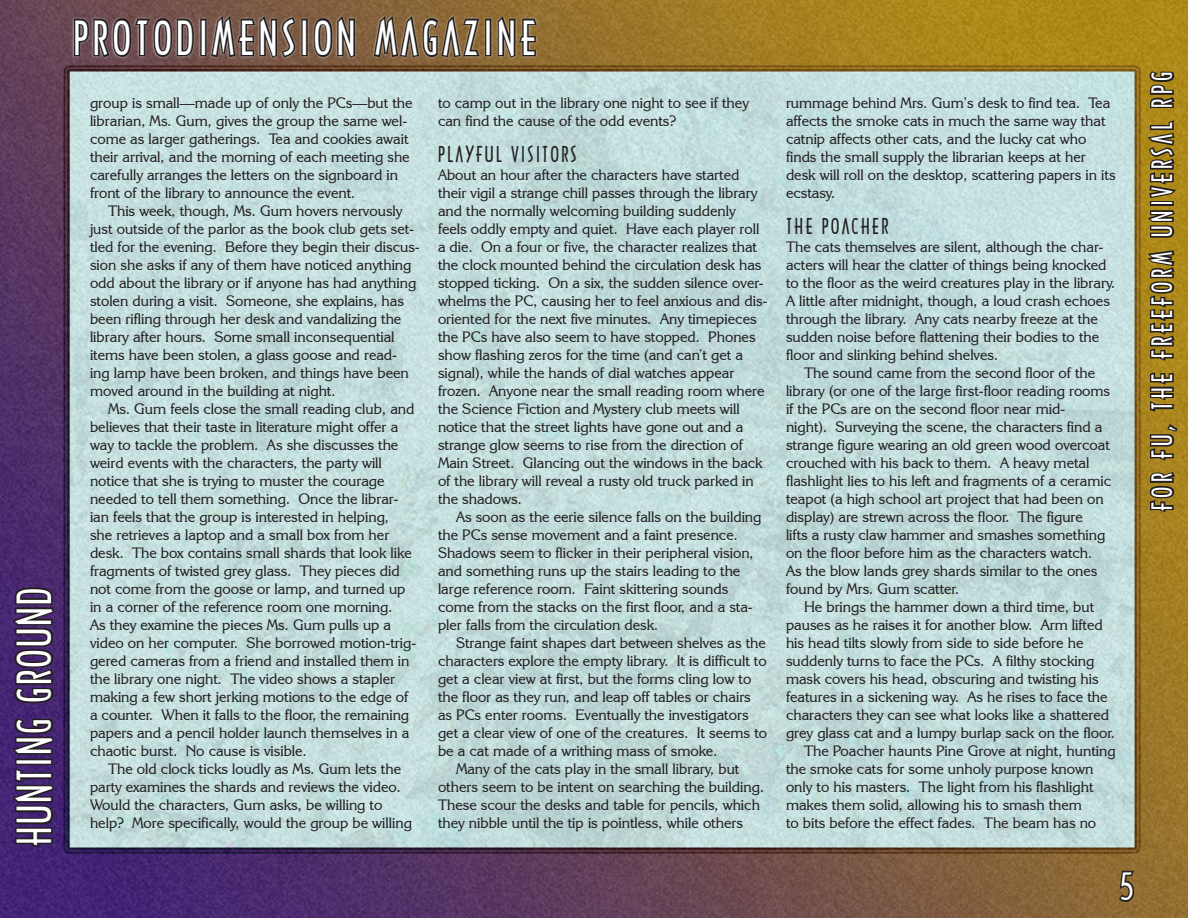
<style>
.page{position:relative;width:1188px;height:918px;background:#fff}
.page>*{position:absolute;margin:0;border:0;box-sizing:border-box;transform-origin:0 0}
.Running_Article{font:45px "Arcitectura";letter-spacing:.1em;color:#fff}
.Page_Number{font:36px "Arcitectura";color:#fff}
.Running_System{font:27px "Arcitectura";letter-spacing:.15em;color:#fff}
.Heading_2{font:21px "Arcitectura";letter-spacing:.1em;color:#231f20}
.Basic_Column_Text{font:15px/18px "Korinna IT Cby BT";color:#231f20}
.Basic-First-No_Inden{font:15px/18px "Korinna IT Cby BT";color:#231f20}
</style>
<div class="page">
<img style="left:0;top:0;width:1188px;height:918px">
<svg style="left:1117px;top:869px;width:19px;height:35px"></svg>
<svg style="left:8px;top:766px;width:51px;height:84px;background:#352151"></svg>
<div style="left:15px;top:759px;width:38px;height:6px;border:3px solid #231f20"></div>
<svg style="left:8px;top:717px;width:51px;height:39px;background:#34214b"></svg>
<svg style="left:8px;top:586px;width:51px;height:119px;background:#36234b"></svg>
<svg style="left:1148px;top:470px;width:29px;height:44px"></svg>
<svg style="left:1148px;top:422px;width:40px;height:41px;background:#85691e"></svg>
<svg style="left:1148px;top:370px;width:27px;height:44px"></svg>
<svg style="left:1137px;top:249px;width:51px;height:114px;background:#82671b"></svg>
<svg style="left:1139px;top:208px;width:46px;height:31px"></svg>
<div style="left:1150px;top:201px;width:24px;height:5px;border:3px solid #231f20"></div>
<svg style="left:1139px;top:118px;width:47px;height:82px;background:#84691b"></svg>
<svg style="left:1147px;top:69px;width:30px;height:40px"></svg>
<div style="left:71px;top:14px;width:469px;height:46px;background:#e6e7e9;opacity:.7"></div>
<svg style="left:72px;top:16px;width:123px;height:43px;background:#534244"></svg>
<div style="left:200px;top:19px;width:7px;height:37px;border:3px solid #231f20"></div>
<svg style="left:209px;top:10px;width:89px;height:63px;background:#614b42"></svg>
<div style="left:301px;top:19px;width:7px;height:37px;border:3px solid #231f20"></div>
<svg style="left:312px;top:12px;width:45px;height:51px;background:#5e4b3d"></svg>
<svg style="left:372px;top:10px;width:110px;height:63px;background:#6b543a"></svg>
<div style="left:485px;top:19px;width:6px;height:37px;border:3px solid #231f20"></div>
<svg style="left:496px;top:12px;width:43px;height:51px;background:#695436"></svg>
<p class="Running_Article" style="left:13px;top:846px;width:257px;rotate:-90deg">Hunting Ground</p>
<h1 class="Running_Article" style="left:74px;top:17px;width:464px">PROTODIMENSION MAGAZINE</h1>
<p class="Basic_Column_Text" style="left:90px;top:94px;width:324px">group is small—made up of only the PCs—but the librarian, Ms. Gum, gives the group the same wel&shy;come as larger gatherings. Tea and cookies await their arrival, and the morning of each meeting she carefully arranges the letters on the signboard in front of the library to announce the event.</p>
<p class="Basic_Column_Text" style="left:90px;top:202px;width:331px;text-indent:18px">This week, though, Ms. Gum hovers nervously just outside of the parlor as the book club gets set&shy;tled for the evening. Before they begin their discus&shy;sion she asks if any of them have noticed anything odd about the library or if anyone has had anything stolen during a visit. Someone, she explains, has been rifling through her desk and vandalizing the library after hours. Some small inconsequential items have been stolen, a glass goose and read&shy;ing lamp have been broken, and things have been moved around in the building at night.</p>
<p class="Basic_Column_Text" style="left:90px;top:400px;width:328px;text-indent:18px">Ms. Gum feels close the small reading club, and believes that their taste in literature might offer a way to tackle the problem. As she discusses the weird events with the characters, the party will notice that she is trying to muster the courage needed to tell them something. Once the librar&shy;ian feels that the group is interested in helping,<br>she retrieves a laptop and a small box from her desk. The box contains small shards that look like fragments of twisted grey glass. They pieces did not come from the goose or lamp, and turned up in a corner of the reference room one morning.<br>As they examine the pieces Ms. Gum pulls up a video on her computer. She borrowed motion-trig&shy;gered cameras from a friend and installed them in the library one night. The video shows a stapler making a few short jerking motions to the edge of a counter. When it falls to the floor, the remaining papers and a pencil holder launch themselves in a chaotic burst. No cause is visible.</p>
<p class="Basic_Column_Text" style="left:90px;top:760px;width:323px;text-indent:18px">The old clock ticks loudly as Ms. Gum lets the party examines the shards and reviews the video.<br>Would the characters, Gum asks, be willing to help? More specifically, would the group be willing</p>
<p class="Basic_Column_Text" style="left:438px;top:94px;width:312px">to camp out in the library one night to see if they can find the cause of the odd events?</p>
<p class="Heading_2" style="left:438px;top:144px;width:140px">PLAYFUL VISITORS</p>
<p class="Basic-First-No_Inden" style="left:438px;top:166px;width:331px">About an hour after the characters have started their vigil a strange chill passes through the library and the normally welcoming building suddenly feels oddly empty and quiet. Have each player roll a die. On a four or five, the character realizes that the clock mounted behind the circulation desk has stopped ticking. On a six, the sudden silence over&shy;whelms the PC, causing her to feel anxious and dis&shy;oriented for the next five minutes. Any timepieces the PCs have also seem to have stopped. Phones show flashing zeros for the time (and can’t get a signal), while the hands of dial watches appear frozen. Anyone near the small reading room where the Science Fiction and Mystery club meets will notice that the street lights have gone out and a strange glow seems to rise from the direction of Main Street. Glancing out the windows in the back of the library will reveal a rusty old truck parked in the shadows.</p>
<p class="Basic_Column_Text" style="left:438px;top:508px;width:325px;text-indent:18px">As soon as the eerie silence falls on the building the PCs sense movement and a faint presence.<br>Shadows seem to flicker in their peripheral vision, and something runs up the stairs leading to the large reference room. Faint skittering sounds come from the stacks on the first floor, and a sta&shy;pler falls from the circulation desk.</p>
<p class="Basic_Column_Text" style="left:438px;top:634px;width:331px;text-indent:18px">Strange faint shapes dart between shelves as the characters explore the empty library. It is difficult to get a clear view at first, but the forms cling low to the floor as they run, and leap off tables or chairs as PCs enter rooms. Eventually the investigators get a clear view of one of the creatures. It seems to be a cat made of a writhing mass of smoke.</p>
<p class="Basic_Column_Text" style="left:438px;top:760px;width:328px;text-indent:18px">Many of the cats play in the small library, but others seem to be intent on searching the building.<br>These scour the desks and table for pencils, which they nibble until the tip is pointless, while others</p>
<p class="Basic_Column_Text" style="left:786px;top:94px;width:331px">rummage behind Mrs. Gum’s desk to find tea. Tea affects the smoke cats in much the same way that catnip affects other cats, and the lucky cat who finds the small supply the librarian keeps at her desk will roll on the desktop, scattering papers in its ecstasy.</p>
<p class="Heading_2" style="left:786px;top:216px;width:104px">THE POACHER</p>
<p class="Basic-First-No_Inden" style="left:786px;top:238px;width:331px">The cats themselves are silent, although the char&shy;acters will hear the clatter of things being knocked to the floor as the weird creatures play in the library.<br>A little after midnight, though, a loud crash echoes through the library. Any cats nearby freeze at the sudden noise before flattening their bodies to the floor and slinking behind shelves.</p>
<p class="Basic_Column_Text" style="left:786px;top:364px;width:327px;text-indent:18px">The sound came from the second floor of the library (or one of the large first-floor reading rooms if the PCs are on the second floor near mid-<br>night). Surveying the scene, the characters find a strange figure wearing an old green wood overcoat crouched with his back to them. A heavy metal flashlight lies to his left and fragments of a ceramic teapot (a high school art project that had been on display) are strewn across the floor. The figure<br>lifts a rusty claw hammer and smashes something on the floor before him as the characters watch.<br>As the blow lands grey shards similar to the ones found by Mrs. Gum scatter.</p>
<p class="Basic_Column_Text" style="left:786px;top:598px;width:331px;text-indent:18px">He brings the hammer down a third time, but pauses as he raises it for another blow. Arm lifted his head tilts slowly from side to side before he suddenly turns to face the PCs. A filthy stocking mask covers his head, obscuring and twisting his features in a sickening way. As he rises to face the characters they can see what looks like a shattered grey glass cat and a lumpy burlap sack on the floor.</p>
<p class="Basic_Column_Text" style="left:786px;top:742px;width:331px;text-indent:18px">The Poacher haunts Pine Grove at night, hunting the smoke cats for some unholy purpose known only to his masters. The light from his flashlight makes them solid, allowing his to smash them<br>to bits before the effect fades. The beam has no</p>
<p class="Page_Number" style="left:1120px;top:870px;width:16px">5</p>
<p class="Running_System" style="left:1149px;top:511px;width:440px;rotate:-90deg">For FU, the Freeform Universal RPG</p>
</div>
